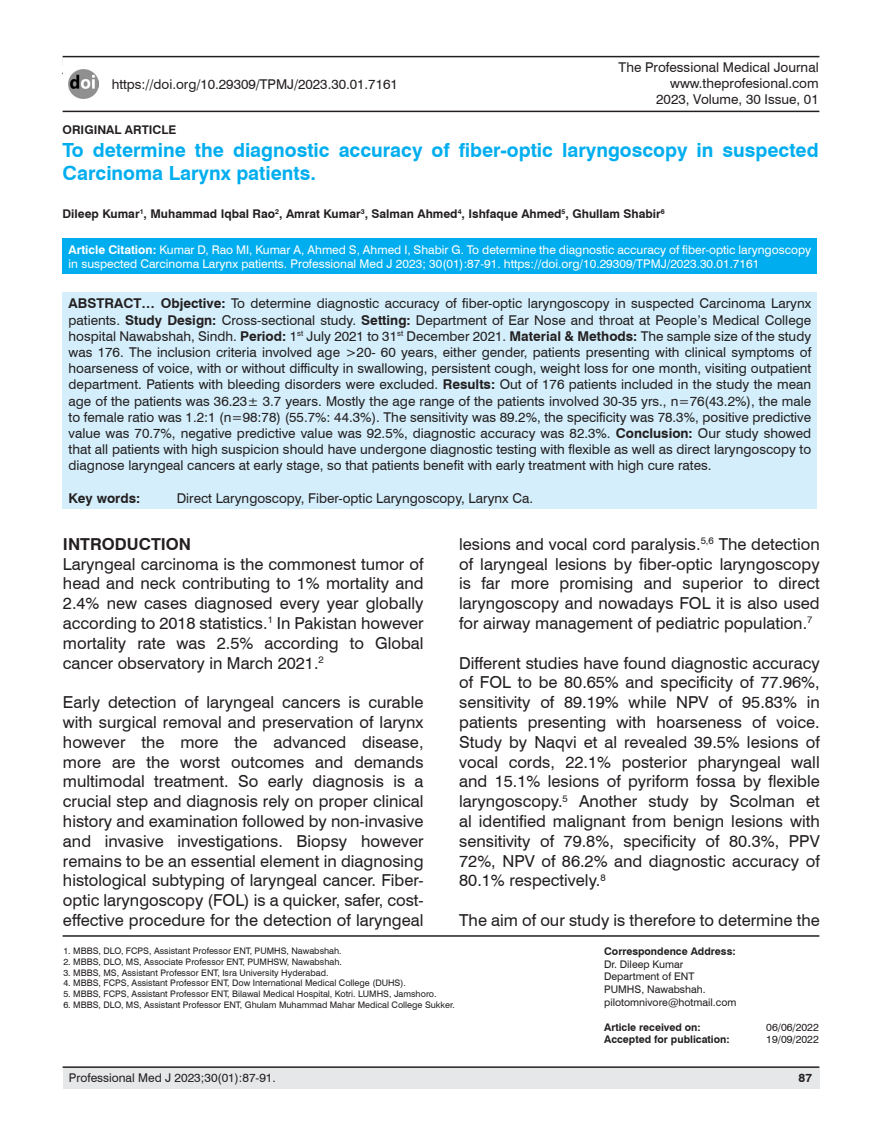
<style>
.page{position:relative;width:882px;height:1145px;background:#fff}
.page>*{position:absolute;margin:0;border:0;box-sizing:border-box;transform-origin:0 0}
.t1{font:700 19.5px/23.4px "Swiss 721 BT";color:#00aeef}
.t2{font:16.5px/19.8px "Swiss 721 BT";color:#231f20;text-align:justify}
.t3{font:700 16.5px "Swiss 721 BT";color:#231f20}
.t4{font:13.5px/16.2px "Swiss 721 BT";color:#231f20;text-align:justify}
.t5{font:700 13.5px "Swiss 721 BT";color:#231f20}
.t6{font:12px/14.4px "Swiss 721 BT";color:#fff}
.t7{font:700 12px "Swiss 721 BT";color:#231f20}
.t8{font:12px "Swiss 721 BT";color:#231f20}
.No_Spacing{font:10.5px "Swiss 721 BT";color:#231f20}
.No_Spacing-2{font:700 10.5px "Swiss 721 BT";color:#231f20}
.t9{font:9px "Swiss 721 BT";color:#231f20}
.s1{font-weight:700}
</style>
<div class="page">
<hr style="left:62px;top:73px;width:756px;height:1px;background:#231f20">
<div style="left:63px;top:1068px;width:756px;height:20px;background:#e6e7e9"></div>
<hr style="left:63px;top:1066px;width:756px;height:2px;background:#231f20">
<div style="left:63px;top:56px;width:756px;height:56px;background:#fff"></div>
<hr style="left:63px;top:56px;width:756px;height:1px;background:#231f20">
<hr style="left:63px;top:111px;width:756px;height:1px;background:#231f20">
<hr style="left:63px;top:935px;width:756px;height:1px;background:#231f20">
<div style="left:63px;top:239px;width:753px;height:35px;background:#00aeef"></div>
<div style="left:63px;top:292px;width:753px;height:217px;background:#d4effb"></div>
<img style="left:68px;top:69px;width:30px;height:30px">
<p class="t4" style="left:112px;top:76px;width:287px">https://doi.org/10.29309/TPMJ/2023.30.01.7161</p>
<p class="t4" style="left:618px;top:58px;width:201px">The Professional Medical Journal</p>
<p class="t4" style="left:670px;top:75px;width:150px">www.theprofesional.com</p>
<p class="t4" style="left:656px;top:91px;width:164px">2023, Volume, 30 Issue, 01</p>
<p class="t7" style="left:63px;top:121px;width:115px">ORIGINAL ARTICLE</p>
<p class="t1" style="left:63px;top:138px;width:757px">To determine the diagnostic accuracy of fiber-optic laryngoscopy in suspected<br>Carcinoma Larynx patients.</p>
<p class="t7" style="left:63px;top:206px;width:603px">Dileep Kumar<sup>1</sup>, Muhammad Iqbal Rao<sup>2</sup>, Amrat Kumar<sup>3</sup>, Salman Ahmed<sup>4</sup>, Ishfaque Ahmed<sup>5</sup>, Ghullam Shabir<sup>6</sup></p>
<p class="t6" style="left:69px;top:242px;width:743px"><span class="s1">Article Citation:</span> Kumar D, Rao MI, Kumar A, Ahmed S, Ahmed I, Shabir G. To determine the diagnostic accuracy of fiber-optic laryngoscopy in suspected Carcinoma Larynx patients. Professional Med J 2023; 30(01):87-91. https://doi.org/10.29309/TPMJ/2023.30.01.7161</p>
<p class="t4" style="left:69px;top:295px;width:743px"><span class="s1">ABSTRACT… Objective:</span> To determine diagnostic accuracy of fiber-optic laryngoscopy in suspected Carcinoma Larynx patients. <span class="s1">Study Design:</span> Cross-sectional study. <span class="s1">Setting:</span> Department of Ear Nose and throat at People’s Medical College hospital Nawabshah, Sindh. <span class="s1">Period:</span> 1<sup>st</sup> July 2021 to 31<sup>st</sup> December 2021. <span class="s1">Material &amp; Methods:</span> The sample size of the study was 176. The inclusion criteria involved age &gt;20- 60 years, either gender, patients presenting with clinical symptoms of hoarseness of voice, with or without difficulty in swallowing, persistent cough, weight loss for one month, visiting outpatient department. Patients with bleeding disorders were excluded. <span class="s1">Results:</span> Out of 176 patients included in the study the mean age of the patients was 36.23± 3.7 years. Mostly the age range of the patients involved 30-35 yrs., n=76(43.2%), the male to female ratio was 1.2:1 (n=98:78) (55.7%: 44.3%). The sensitivity was 89.2%, the specificity was 78.3%, positive predictive value was 70.7%, negative predictive value was 92.5%, diagnostic accuracy was 82.3%. <span class="s1">Conclusion:</span> Our study showed that all patients with high suspicion should have undergone diagnostic testing with flexible as well as direct laryngoscopy to diagnose laryngeal cancers at early stage, so that patients benefit with early treatment with high cure rates.</p>
<p class="t5" style="left:69px;top:489px;width:73px">Key words:</p>
<p class="t4" style="left:177px;top:489px;width:357px">Direct Laryngoscopy, Fiber-optic Laryngoscopy, Larynx Ca.</p>
<p class="t3" style="left:63px;top:532px;width:130px">INTRODUCTION</p>
<p class="t2" style="left:63px;top:553px;width:362px">Laryngeal carcinoma is the commonest tumor of head and neck contributing to 1% mortality and 2.4% new cases diagnosed every year globally according to 2018 statistics.<sup>1</sup> In Pakistan however mortality rate was 2.5% according to Global cancer observatory in March 2021.<sup>2</sup></p>
<p class="t2" style="left:63px;top:692px;width:362px">Early detection of laryngeal cancers is curable with surgical removal and preservation of larynx however the more the advanced disease, more are the worst outcomes and demands multimodal treatment. So early diagnosis is a crucial step and diagnosis rely on proper clinical history and examination followed by non-invasive and invasive investigations. Biopsy however remains to be an essential element in diagnosing histological subtyping of laryngeal cancer. Fiber&shy;optic laryngoscopy (FOL) is a quicker, safer, cost&shy;effective procedure for the detection of laryngeal</p>
<p class="t2" style="left:459px;top:533px;width:362px">lesions and vocal cord paralysis.<sup>5,6</sup> The detection of laryngeal lesions by fiber-optic laryngoscopy is far more promising and superior to direct laryngoscopy and nowadays FOL it is also used for airway management of pediatric population.<sup>7</sup></p>
<p class="t2" style="left:459px;top:652px;width:362px">Different studies have found diagnostic accuracy of FOL to be 80.65% and specificity of 77.96%, sensitivity of 89.19% while NPV of 95.83% in patients presenting with hoarseness of voice.<br>Study by Naqvi et al revealed 39.5% lesions of vocal cords, 22.1% posterior pharyngeal wall and 15.1% lesions of pyriform fossa by flexible laryngoscopy.<sup>5</sup> Another study by Scolman et al identified malignant from benign lesions with sensitivity of 79.8%, specificity of 80.3%, PPV 72%, NPV of 86.2% and diagnostic accuracy of 80.1% respectively.<sup>8</sup></p>
<p class="t2" style="left:459px;top:909px;width:362px">The aim of our study is therefore to determine the</p>
<p class="t9" style="left:63px;top:944px;width:280px">1. MBBS, DLO, FCPS, Assistant Professor ENT, PUMHS, Nawabshah.</p>
<p class="t9" style="left:63px;top:955px;width:280px">2. MBBS, DLO, MS, Associate Professor ENT, PUMHSW, Nawabshah.</p>
<p class="t9" style="left:63px;top:966px;width:266px">3. MBBS, MS, Assistant Professor ENT, Isra University Hyderabad.</p>
<p class="t9" style="left:63px;top:977px;width:344px">4. MBBS, FCPS, Assistant Professor ENT, Dow International Medical College (DUHS).</p>
<p class="t9" style="left:63px;top:987px;width:374px">5. MBBS, FCPS, Assistant Professor ENT, Bilawal Medical Hospital, Kotri. LUMHS, Jamshoro.</p>
<p class="t9" style="left:63px;top:998px;width:393px">6. MBBS, DLO, MS, Assistant Professor ENT, Ghulam Muhammad Mahar Medical College Sukker.</p>
<p class="No_Spacing-2" style="left:604px;top:944px;width:133px">Correspondence Address:</p>
<p class="No_Spacing" style="left:604px;top:956px;width:81px">Dr. Dileep Kumar</p>
<p class="No_Spacing" style="left:604px;top:969px;width:92px">Department of ENT</p>
<p class="No_Spacing" style="left:604px;top:982px;width:103px">PUMHS, Nawabshah.</p>
<p class="No_Spacing" style="left:604px;top:994px;width:134px">pilotomnivore@hotmail.com</p>
<p class="No_Spacing-2" style="left:604px;top:1019px;width:98px">Article received on:</p>
<p class="No_Spacing" style="left:766px;top:1019px;width:54px">06/06/2022</p>
<p class="No_Spacing-2" style="left:604px;top:1032px;width:127px">Accepted for publication:</p>
<p class="No_Spacing" style="left:766px;top:1032px;width:54px">19/09/2022</p>
<p class="t8" style="left:69px;top:1069px;width:208px">Professional Med J 2023;30(01):87-91.</p>
<p class="t7" style="left:798px;top:1069px;width:15px">87</p>
</div>
